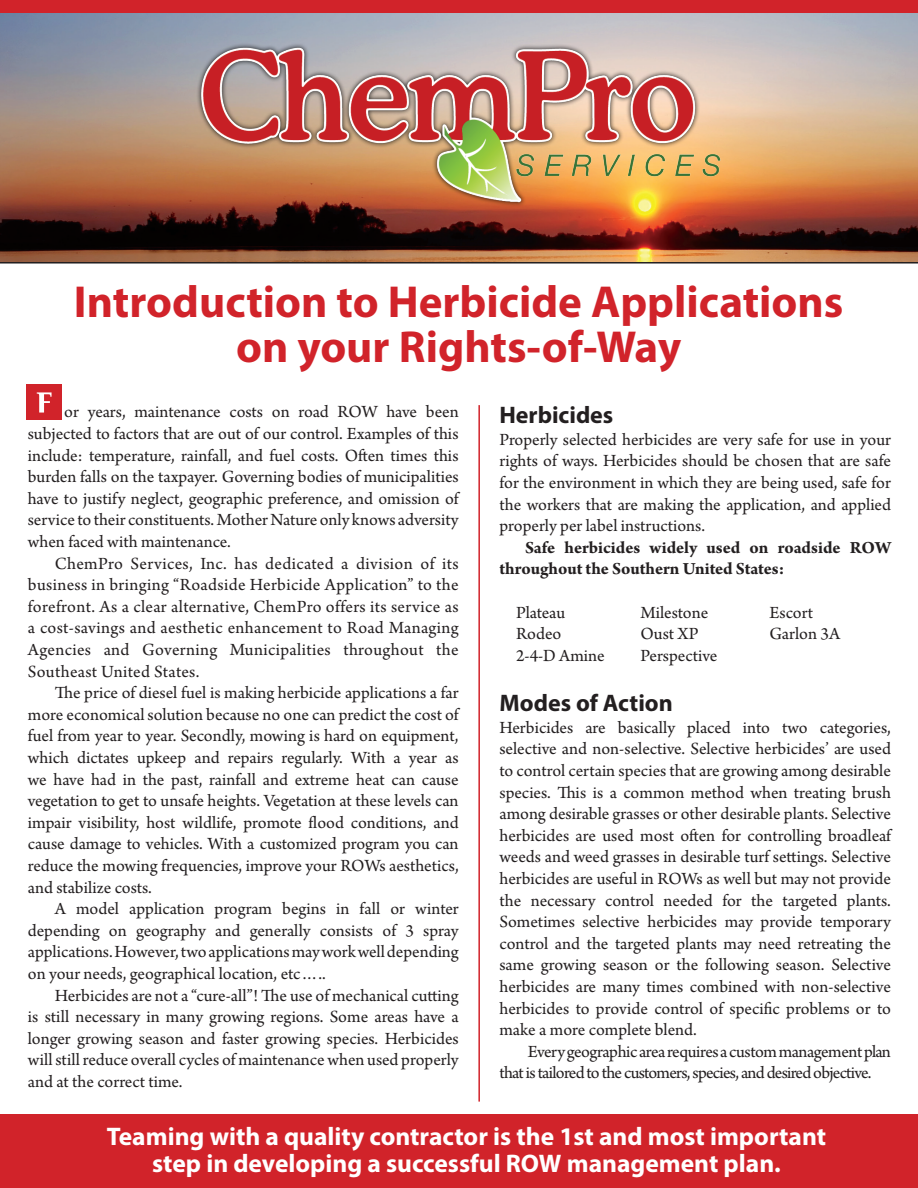
<style>
.page{position:relative;width:918px;height:1188px;background:#fff}
.page>*{position:absolute;margin:0;border:0;box-sizing:border-box;transform-origin:0 0}
.t1{font:700 45px "Myriad Pro";color:#d1232a}
.t2{font:700 25.5px "Myriad Pro";color:#fff}
.t3{font:700 24px "Myriad Pro";color:#231f20}
.t4{font:18px/21.6px "Arno Pro";letter-spacing:-.005em;color:#231f20;text-align:justify}
.t5{font:18px/21.6px "Arno Pro";letter-spacing:-.04em;color:#231f20}
.t6{font:700 18px/21.6px "Arno Pro";color:#231f20}
</style>
<div class="page">
<img style="left:0;top:12px;width:918px;height:252px">
<div style="left:0;top:1115px;width:918px;height:73px;background:#d1232a"></div>
<div style="left:0;top:0;width:918px;height:12px;background:#d1232a"></div>
<img style="left:187px;top:40px;width:544px;height:171px">
<div style="left:26px;top:384px;width:36px;height:36px;background:#d1232a"></div>
<svg style="left:37px;top:392px;width:15px;height:21px"></svg>
<hr style="left:478px;top:405px;width:2px;height:697px;background:#d1232a">
<p class="t1" style="left:74px;top:273px;width:771px">Introduction to Herbicide Applications</p>
<p class="t1" style="left:236px;top:318px;width:447px">on your Rights-of-Way</p>
<p class="t4" style="left:28px;top:402px;width:432px;text-indent:36px">or years, maintenance costs on road ROW have been subjected to factors that are out of our control. Examples of this include: temperature, rainfall, and fuel costs. Often times this burden falls on the taxpayer. Governing bodies of municipalities have to justify neglect, geographic preference, and omission of service to their constituents. Mother Nature only knows adversity when faced with maintenance.</p>
<p class="t4" style="left:28px;top:553px;width:432px;text-indent:27px">ChemPro Services, Inc. has dedicated a division of its business in bringing “Roadside Herbicide Application” to the forefront. As a clear alternative, ChemPro offers its service as a cost-savings and aesthetic enhancement to Road Managing Agencies and Governing Municipalities throughout the Southeast United States.</p>
<p class="t4" style="left:28px;top:683px;width:432px;text-indent:27px">The price of diesel fuel is making herbicide applications a far more economical solution because no one can predict the cost of fuel from year to year. Secondly, mowing is hard on equipment, which dictates upkeep and repairs regularly. With a year as we have had in the past, rainfall and extreme heat can cause vegetation to get to unsafe heights. Vegetation at these levels can impair visibility, host wildlife, promote flood conditions, and cause damage to vehicles. With a customized program you can reduce the mowing frequencies, improve your ROWs aesthetics, and stabilize costs.</p>
<p class="t4" style="left:28px;top:899px;width:432px;text-indent:27px">A model application program begins in fall or winter depending on geography and generally consists of 3 spray applications. However, two applications may work well depending on your needs, geographical location, etc…..</p>
<p class="t4" style="left:28px;top:985px;width:432px;text-indent:27px">Herbicides are not a “cure-all”! The use of mechanical cutting is still necessary in many growing regions. Some areas have a longer growing season and faster growing species. Herbicides will still reduce overall cycles of maintenance when used properly and at the correct time.</p>
<p class="t3" style="left:500px;top:399px;width:115px">Herbicides</p>
<p class="t4" style="left:500px;top:429px;width:393px">Properly selected herbicides are very safe for use in your rights of ways. Herbicides should be chosen that are safe for the environment in which they are being used, safe for the workers that are making the application, and applied properly per label instructions.</p>
<p class="t6" style="left:500px;top:537px;width:393px;text-indent:26px">Safe herbicides widely used on roadside ROW throughout the Southern United States:</p>
<p class="t4" style="left:516px;top:602px;width:51px">Plateau</p>
<p class="t4" style="left:641px;top:602px;width:69px">Milestone</p>
<p class="t4" style="left:770px;top:602px;width:45px">Escort</p>
<p class="t4" style="left:516px;top:624px;width:47px">Rodeo</p>
<p class="t4" style="left:641px;top:624px;width:60px">Oust XP</p>
<p class="t4" style="left:770px;top:624px;width:72px">Garlon 3A</p>
<p class="t4" style="left:516px;top:645px;width:90px">2-4-D Amine</p>
<p class="t4" style="left:641px;top:645px;width:78px">Perspective</p>
<p class="t3" style="left:500px;top:687px;width:175px">Modes of Action</p>
<p class="t4" style="left:500px;top:717px;width:393px">Herbicides are basically placed into two categories, selective and non-selective. Selective herbicides’ are used to control certain species that are growing among desirable species. This is a common method when treating brush among desirable grasses or other desirable plants. Selective herbicides are used most often for controlling broadleaf weeds and weed grasses in desirable turf settings. Selective herbicides are useful in ROWs as well but may not provide the necessary control needed for the targeted plants.<br>Sometimes selective herbicides may provide temporary control and the targeted plants may need retreating the same growing season or the following season. Selective herbicides are many times combined with non-selective herbicides to provide control of specific problems or to make a more complete blend.</p>
<p class="t5" style="left:500px;top:1041px;width:393px;text-indent:28px">Every geographic area requires a custom management plan that is tailored to the customers, species, and desired objective.</p>
<p class="t2" style="left:107px;top:1119px;width:721px">Teaming with a quality contractor is the 1st and most important</p>
<p class="t2" style="left:152px;top:1146px;width:630px">step in developing a successful ROW management plan.</p>
</div>
